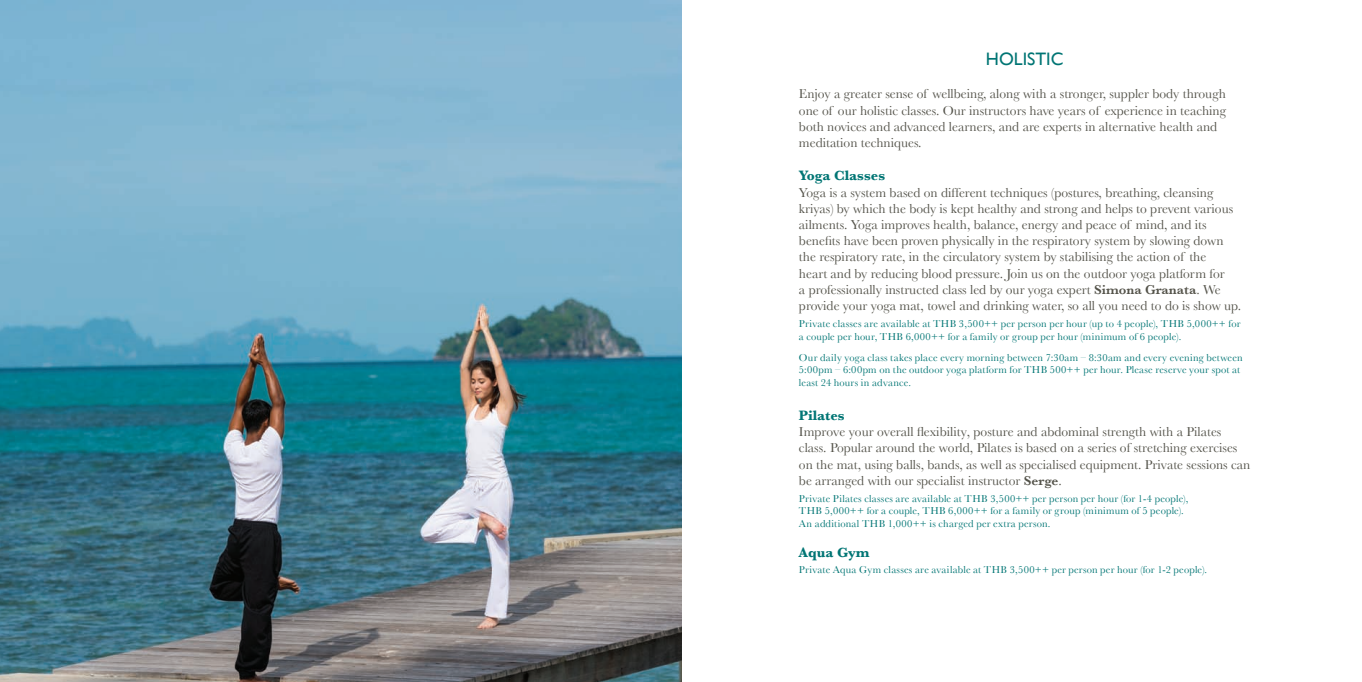
<style>
.page{position:relative;width:1362px;height:682px;background:#fff}
.page>*{position:absolute;margin:0;border:0;box-sizing:border-box;transform-origin:0 0}
.t1{font:18px "Gill Sans";color:#007574}
.t2{font:700 14.25px "Baskerville";color:#007574}
.t3{font:13.5px/16.2px "Baskerville";color:#535249}
.t4{font:10.5px/12.6px "Baskerville";letter-spacing:.02em;color:#007574}
.s1{font-weight:600}
</style>
<div class="page">
<img style="left:0;top:0;width:681px;height:682px">
<h1 class="t1" style="left:985px;top:48px;width:79px">HOLISTIC</h1>
<p class="t3" style="left:799px;top:86px;width:428px">Enjoy a greater sense of wellbeing, along with a stronger, suppler body through one of our holistic classes. Our instructors have years of experience in teaching both novices and advanced learners, and are experts in alternative health and meditation techniques.</p>
<p class="t2" style="left:799px;top:167px;width:88px">Yoga Classes</p>
<p class="t3" style="left:799px;top:184px;width:444px">Yoga is a system based on different techniques (postures, breathing, cleansing kriyas) by which the body is kept healthy and strong and helps to prevent various ailments. Yoga improves health, balance, energy and peace of mind, and its benefits have been proven physically in the respiratory system by slowing down the respiratory rate, in the circulatory system by stabilising the action of the<br>heart and by reducing blood pressure. Join us on the outdoor yoga platform for<br>a professionally instructed class led by our yoga expert <span class="s1">Simona Granata</span>. We provide your yoga mat, towel and drinking water, so all you need to do is show up.</p>
<p class="t4" style="left:799px;top:317px;width:443px">Private classes are available at THB 3,500++ per person per hour (up to 4 people), THB 5,000++ for a couple per hour, THB 6,000++ for a family or group per hour (minimum of 6 people).</p>
<p class="t4" style="left:799px;top:351px;width:445px">Our daily yoga class takes place every morning between 7:30am – 8:30am and every evening between<br>5:00pm – 6:00pm on the outdoor yoga platform for THB 500++ per hour. Please reserve your spot at least 24 hours in advance.</p>
<p class="t2" style="left:799px;top:407px;width:47px">Pilates</p>
<p class="t3" style="left:799px;top:423px;width:453px">Improve your overall flexibility, posture and abdominal strength with a Pilates class. Popular around the world, Pilates is based on a series of stretching exercises on the mat, using balls, bands, as well as specialised equipment. Private sessions can be arranged with our specialist instructor <span class="s1">Serge</span>.</p>
<p class="t4" style="left:799px;top:491px;width:391px">Private Pilates classes are available at THB 3,500++ per person per hour (for 1-4 people),<br>THB 5,000++ for a couple, THB 6,000++ for a family or group (minimum of 5 people).<br>An additional THB 1,000++ is charged per extra person.</p>
<p class="t2" style="left:799px;top:543px;width:72px">Aqua Gym</p>
<p class="t4" style="left:799px;top:563px;width:410px">Private Aqua Gym classes are available at THB 3,500++ per person per hour (for 1-2 people).</p>
</div>
